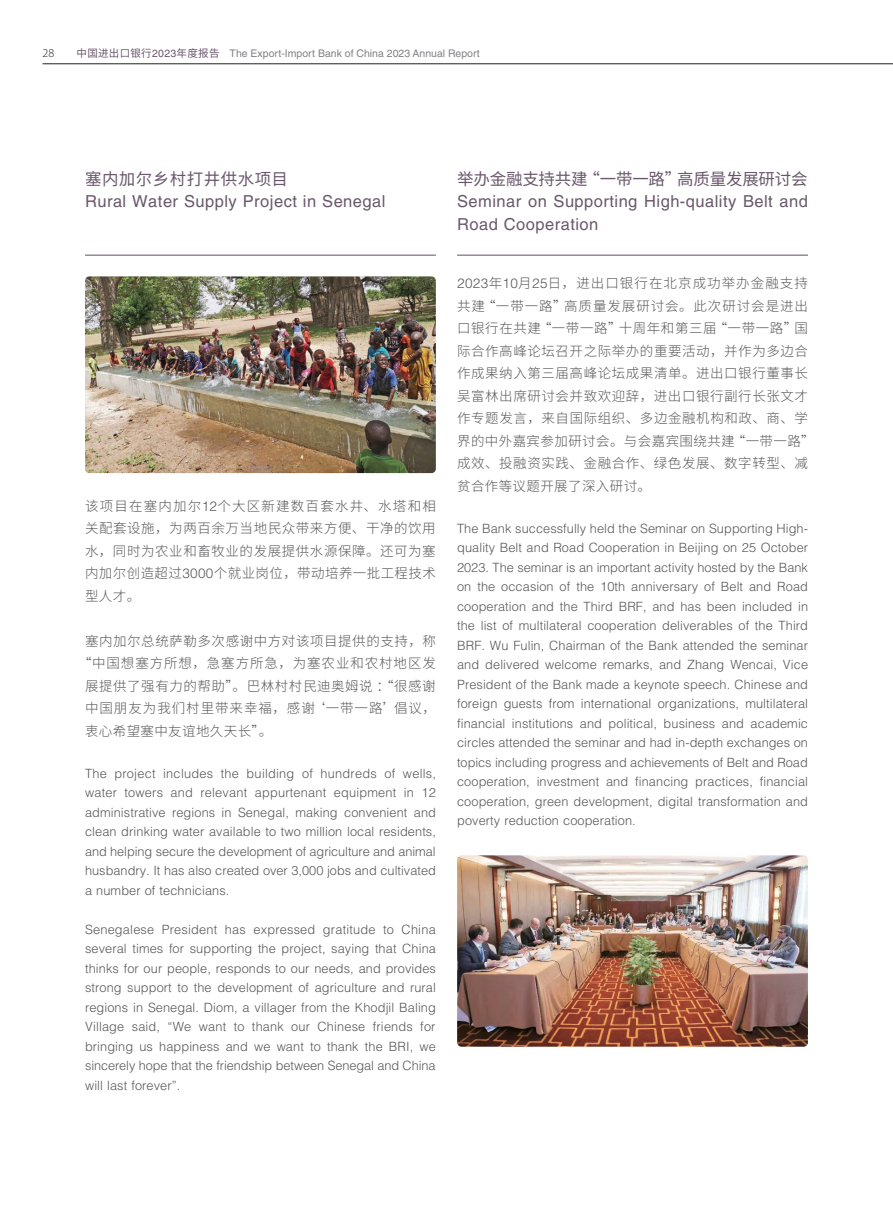
<style>
.page{position:relative;width:893px;height:1212px;background:#fff}
.page>*{position:absolute;margin:0;border:0;box-sizing:border-box;transform-origin:0 0}
.t1{font:16.5px/22.5px "Helvetica LT Std";letter-spacing:.03em;color:#6a576c}
.t2{font:16.5px "Source Han Sans CN";letter-spacing:-.01em;color:#6a576c}
.t3{font:16.5px "Source Han Sans CN";letter-spacing:.03em;color:#6a576c}
.t4{font:300 13.5px/22.5px "Source Han Sans CN";letter-spacing:.04em;color:#57585a;text-align:justify}
.t5{font:300 13.5px "Source Han Sans CN";letter-spacing:.065em;color:#57585a}
.t6{font:300 13.5px "Source Han Sans CN";letter-spacing:.07em;color:#57585a}
.t7{font:300 12.75px/19.5px "Helvetica LT Std";letter-spacing:.01em;color:#57585a;text-align:justify}
.t8{font:300 12px "Myriad Pro";color:#231f20}
.t9{font:10.5px "Helvetica LT Std";color:#808285}
.s1{font-family:"Source Han Sans CN";color:#6a576c}
.s2{color:#6a576c}
.s3{font-family:"Helvetica LT Std"}
</style>
<div class="page">
<hr style="left:43px;top:64px;width:850px;height:1px;background:#231f20">
<img style="left:85px;top:276px;width:351px;height:197px">
<img style="left:457px;top:855px;width:351px;height:192px">
<hr style="left:85px;top:255px;width:351px;height:1px;background:#6a576c">
<hr style="left:457px;top:255px;width:351px;height:1px;background:#6a576c">
<p class="t8" style="left:43px;top:47px;width:13px">28</p>
<p class="t9" style="left:77px;top:47px;width:405px"><span class="s1">中国进出口银行</span><span class="s2">2023</span><span class="s1">年度报告</span> The Export-Import Bank of China 2023 Annual Report</p>
<p class="t3" style="left:85px;top:169px;width:205px">塞内加尔乡村打井供水项目</p>
<p class="t1" style="left:85px;top:190px;width:302px">Rural Water Supply Project in Senegal</p>
<p class="t4" style="left:85px;top:495px;width:352px">该项目在塞内加尔<span class="s3">12</span>个大区新建数百套水井、水塔和相关配套设施，为两百余万当地民众带来方便、干净的饮用水，同时为农业和畜牧业的发展提供水源保障。还可为塞内加尔创造超过<span class="s3">3000</span>个就业岗位，带动培养一批工程技术型人才。</p>
<p class="t4" style="left:85px;top:630px;width:352px">塞内加尔总统萨勒多次感谢中方对该项目提供的支持，称</p>
<p class="t5" style="left:78px;top:656px;width:359px">“中国想塞方所想，急塞方所急，为塞农业和农村地区发</p>
<p class="t4" style="left:85px;top:675px;width:352px">展提供了强有力的帮助”。巴林村村民迪奥姆说：“很感谢</p>
<p class="t6" style="left:85px;top:701px;width:352px">中国朋友为我们村里带来幸福，感谢‘一带一路’倡议，</p>
<p class="t4" style="left:85px;top:720px;width:189px">衷心希望塞中友谊地久天长”。</p>
<p class="t7" style="left:85px;top:763px;width:353px">The project includes the building of hundreds of wells, water towers and relevant appurtenant equipment in 12 administrative regions in Senegal, making convenient and clean drinking water available to two million local residents, and helping secure the development of agriculture and animal husbandry. It has also created over 3,000 jobs and cultivated a number of technicians.</p>
<p class="t7" style="left:85px;top:919px;width:352px">Senegalese President has expressed gratitude to China several times for supporting the project, saying that China thinks for our people, responds to our needs, and provides strong support to the development of agriculture and rural regions in Senegal. Diom, a villager from the Khodjil Baling Village said, “We want to thank our Chinese friends for bringing us happiness and we want to thank the BRI, we sincerely hope that the friendship between Senegal and China will last forever”.</p>
<p class="t2" style="left:457px;top:169px;width:352px">举办金融支持共建“一带一路”高质量发展研讨会</p>
<p class="t1" style="left:457px;top:190px;width:352px">Seminar on Supporting High-quality Belt and<br>Road Cooperation</p>
<p class="t4" style="left:457px;top:272px;width:359px;text-align:left"><span class="s3">2023</span>年<span class="s3">10</span>月<span class="s3">25</span>日，进出口银行在北京成功举办金融支持共建“一带一路”高质量发展研讨会。此次研讨会是进出口银行在共建“一带一路”十周年和第三届“一带一路”国际合作高峰论坛召开之际举办的重要活动，并作为多边合作成果纳入第三届高峰论坛成果清单。进出口银行董事长吴富林出席研讨会并致欢迎辞，进出口银行副行长张文才作专题发言，来自国际组织、多边金融机构和政、商、学界的中外嘉宾参加研讨会。与会嘉宾围绕共建“一带一路”成效、投融资实践、金融合作、绿色发展、数字转型、减贫合作等议题开展了深入研讨。</p>
<p class="t7" style="left:457px;top:518px;width:352px">The Bank successfully held the Seminar on Supporting High&shy;quality Belt and Road Cooperation in Beijing on 25 October 2023. The seminar is an important activity hosted by the Bank on the occasion of the 10th anniversary of Belt and Road cooperation and the Third BRF, and has been included in the list of multilateral cooperation deliverables of the Third BRF. Wu Fulin, Chairman of the Bank attended the seminar and delivered welcome remarks, and Zhang Wencai, Vice President of the Bank made a keynote speech. Chinese and foreign guests from international organizations, multilateral financial institutions and political, business and academic circles attended the seminar and had in-depth exchanges on topics including progress and achievements of Belt and Road cooperation, investment and financing practices, financial cooperation, green development, digital transformation and poverty reduction cooperation.</p>
</div>
